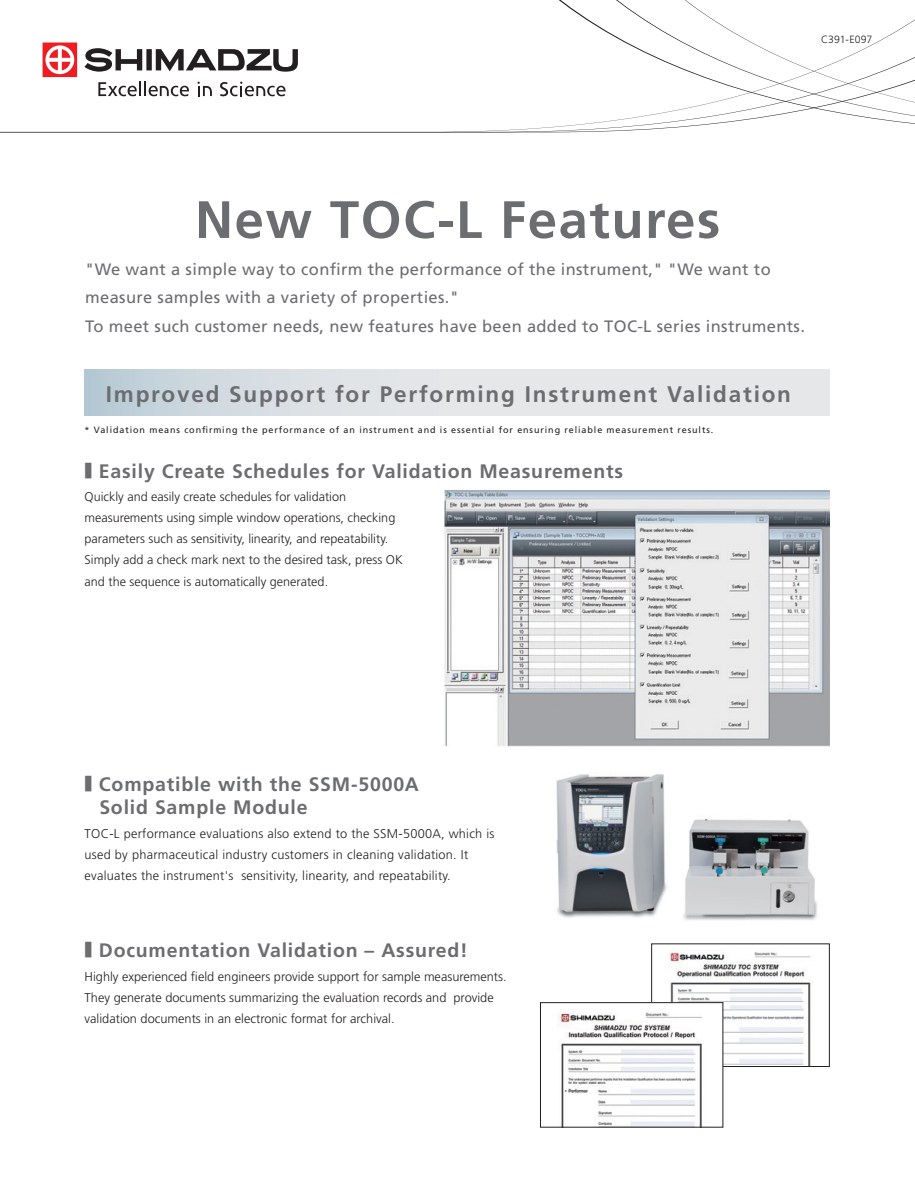
<style>
.page{position:relative;width:915px;height:1191px;background:#fff}
.page>*{position:absolute;margin:0;border:0;box-sizing:border-box;transform-origin:0 0}
.t1{font:700 52.5px "Frutiger LT Std";letter-spacing:.03em;color:#6c6d70}
.t2{font:700 22.5px "Frutiger LT Std";letter-spacing:.08em;color:#6c6d70}
.t3{font:700 19.5px/23.4px "Frutiger LT Std";letter-spacing:.04em;color:#6c6d70}
.t4{font:16.5px/28.5px "Frutiger LT Std";letter-spacing:.02em;color:#6c6d70}
.t5{font:300 12.75px/21px "Frutiger LT Std";letter-spacing:.02em;color:#231f20}
.t6{font:300 12.75px/21px "Frutiger LT Std";color:#231f20}
.t7{font:300 12.6px/21px "Frutiger LT Std";color:#231f20}
.t8{font:300 10.5px "Frutiger";letter-spacing:.005em;color:#231f20}
.t9{font:9px "Frutiger LT Std";letter-spacing:.1em;color:#231f20}
.s1{font-family:"Koz Go Pro";font-weight:500}
</style>
<div class="page">
<svg style="left:85px;top:370px;width:744px;height:45px;background:#dce1e5"></svg>
<img style="left:669px;top:952px;width:142px;height:112px">
<svg style="left:0;top:42px;width:435px;height:90px"></svg>
<svg style="left:561px;top:0;width:353px;height:132px"></svg>
<svg style="left:43px;top:42px;width:34px;height:35px"></svg>
<svg style="left:84px;top:48px;width:58px;height:24px"></svg>
<div style="left:146px;top:49px;width:6px;height:21px;background:#231f20"></div>
<svg style="left:156px;top:49px;width:142px;height:23px"></svg>
<svg style="left:98px;top:81px;width:91px;height:15px"></svg>
<svg style="left:197px;top:82px;width:15px;height:14px"></svg>
<svg style="left:220px;top:82px;width:65px;height:14px"></svg>
<img style="left:557px;top:1004px;width:163px;height:121px">
<div style="left:540px;top:1002px;width:182px;height:125px;border:1px solid #231f20"></div>
<img style="left:444px;top:491px;width:385px;height:255px">
<img style="left:556px;top:774px;width:262px;height:146px">
<p class="t8" style="left:820px;top:33px;width:53px">C391-E097</p>
<h1 class="t1" style="left:195px;top:189px;width:526px">New TOC-L Features</h1>
<h3 class="t4" style="left:85px;top:255px;width:721px">"We want a simple way to confirm the performance of the instrument," "We want to measure samples with a variety of properties."<br>To meet such customer needs, new features have been added to TOC-L series instruments.</h3>
<h2 class="t2" style="left:106px;top:381px;width:686px">Improved Support for Performing Instrument Validation</h2>
<p class="t9" style="left:85px;top:424px;width:630px">* Validation means confirming the performance of an instrument and is essential for ensuring reliable measurement results.</p>
<h3 class="t3" style="left:85px;top:460px;width:540px"><span class="s1">■</span> Easily Create Schedules for Validation Measurements</h3>
<p class="t7" style="left:85px;top:487px;width:319px">Quickly and easily create schedules for validation measurements using simple window operations, checking parameters such as sensitivity, linearity, and repeatability.<br>Simply add a check mark next to the desired task, press OK and the sequence is automatically generated.</p>
<h3 class="t3" style="left:99px;top:772px;width:321px;text-indent:-15px"><span class="s1">■</span> Compatible with the SSM-5000A<br>Solid Sample Module</h3>
<p class="t5" style="left:85px;top:822px;width:411px">TOC-L performance evaluations also extend to the SSM-5000A, which is used by pharmaceutical industry customers in cleaning validation. It evaluates the instrument's sensitivity, linearity, and repeatability.</p>
<h3 class="t3" style="left:85px;top:939px;width:384px"><span class="s1">■</span> Documentation Validation – Assured!</h3>
<p class="t6" style="left:85px;top:966px;width:423px">Highly experienced field engineers provide support for sample measurements.<br>They generate documents summarizing the evaluation records and provide validation documents in an electronic format for archival.</p>
</div>
